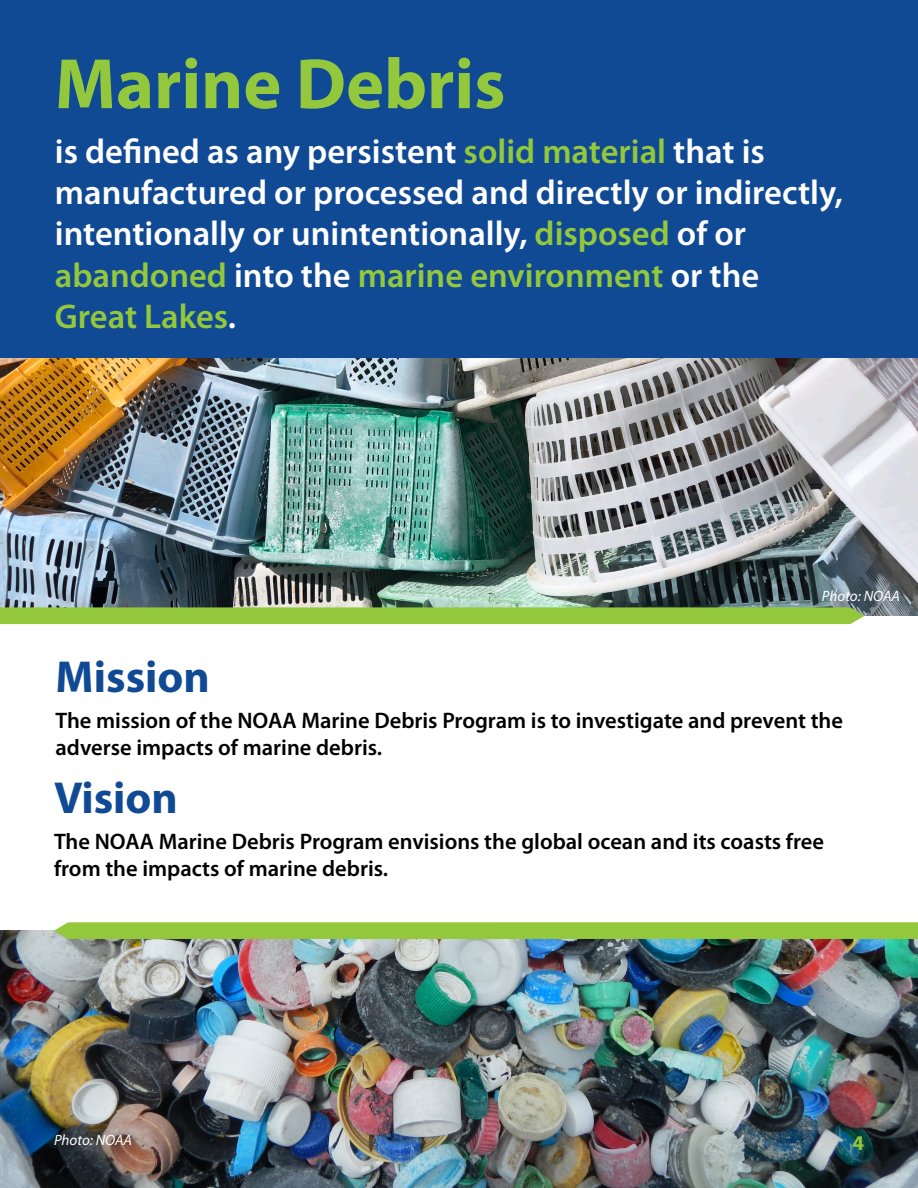
<style>
.page{position:relative;width:918px;height:1188px;background:#fff}
.page>*{position:absolute;margin:0;border:0;box-sizing:border-box;transform-origin:0 0}
.Header_Style{font:700 72px "Myriad Pro";color:#94c83c}
.Header_Style-2{font:700 45px "Myriad Pro";color:#114a94}
.t1{font:600 34.5px/41.4px "Myriad Pro";color:#fff}
.t2{font:600 22.5px/27px "Myriad Pro";color:#000}
.Header_Style-3{font:700 21px "Myriad Pro";color:#94c83c}
.t3{font:italic 15px "Myriad Pro";letter-spacing:-.005em;color:#fff}
.s1{color:#94c83c}
</style>
<div class="page">
<div style="left:0;top:0;width:918px;height:359px;background:#114a94"></div>
<img style="left:0;top:359px;width:918px;height:257px">
<div style="left:0;top:607px;width:865px;height:17px;background:#94c83c"></div>
<img style="left:0;top:931px;width:918px;height:257px">
<div style="left:54px;top:922px;width:864px;height:17px;background:#94c83c"></div>
<p class="Header_Style" style="left:55px;top:37px;width:452px">Marine Debris</p>
<p class="t1" style="left:55px;top:129px;width:790px">is defined as any persistent <span class="s1">solid material</span> that is manufactured or processed and directly or indirectly, intentionally or unintentionally, <span class="s1">disposed</span> of or <span class="s1">abandoned</span> into the <span class="s1">marine environment</span> or the <span class="s1">Great Lakes</span>.</p>
<p class="t3" style="left:822px;top:587px;width:80px">Photo: NOAA</p>
<h1 class="Header_Style-2" style="left:56px;top:648px;width:156px">Mission</h1>
<p class="t2" style="left:56px;top:707px;width:789px">The mission of the NOAA Marine Debris Program is to investigate and prevent the adverse impacts of marine debris.</p>
<p class="Header_Style-2" style="left:54px;top:769px;width:125px">Vision</p>
<p class="t2" style="left:54px;top:828px;width:772px">The NOAA Marine Debris Program envisions the global ocean and its coasts free from the impacts of marine debris.</p>
<p class="t3" style="left:54px;top:1131px;width:80px">Photo: NOAA</p>
<p class="Header_Style-3" style="left:852px;top:1129px;width:13px">4</p>
</div>
